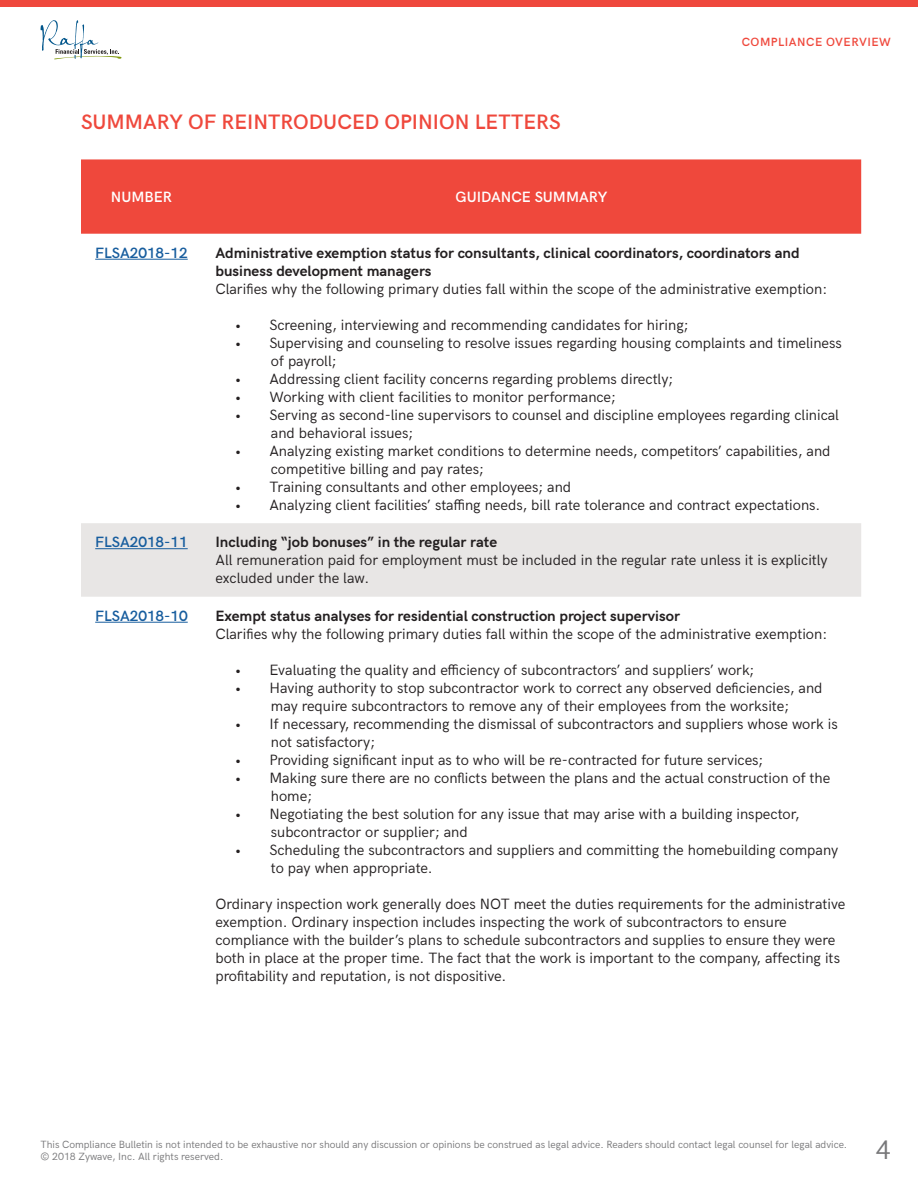
<style>
.page{position:relative;width:918px;height:1188px;background:#fff}
.page>*{position:absolute;margin:0;border:0;box-sizing:border-box;transform-origin:0 0}
.t1{font:27px "HK Grotesk";color:#777779}
.t2{font:600 21px "HK Grotesk";color:#ef483c}
.t3{font:15px/18px "HK Grotesk";color:#231f20}
.t4{font:700 15px/18px "HK Grotesk";color:#231f20}
.t5{font:600 15px "HK Grotesk";color:#175d9e}
.t6{font:600 15px "HK Grotesk";color:#fff}
.t7{font:600 12px "HK Grotesk";letter-spacing:.04em;color:#ef483c}
.t8{font:10.5px/12px "HK Grotesk";color:#777779}
</style>
<div class="page">
<div style="left:0;top:0;width:918px;height:7px;background:#ef483c"></div>
<svg style="left:40px;top:20px;width:82px;height:39px"></svg>
<div style="left:81px;top:159px;width:780px;height:75px;background:#ef483c"></div>
<div style="left:81px;top:523px;width:780px;height:74px;background:#e8e6e5"></div>
<hr style="left:95px;top:259px;width:93px;height:1px;background:#175d9e">
<hr style="left:95px;top:548px;width:93px;height:1px;background:#175d9e">
<hr style="left:95px;top:622px;width:93px;height:1px;background:#175d9e">
<p class="t2" style="left:81px;top:106px;width:481px">SUMMARY OF REINTRODUCED OPINION LETTERS</p>
<p class="t6" style="left:111px;top:185px;width:63px">NUMBER</p>
<p class="t6" style="left:456px;top:185px;width:153px">GUIDANCE SUMMARY</p>
<p class="t7" style="left:742px;top:33px;width:151px">COMPLIANCE OVERVIEW</p>
<p class="t5" style="left:95px;top:241px;width:94px">FLSA2018-12</p>
<p class="t4" style="left:215px;top:242px;width:586px">Administrative exemption status for consultants, clinical coordinators, coordinators and business development managers</p>
<p class="t3" style="left:215px;top:278px;width:613px">Clarifies why the following primary duties fall within the scope of the administrative exemption:</p>
<p class="t3" style="left:235px;top:314px;width:455px">• Screening, interviewing and recommending candidates for hiring;</p>
<p class="t3" style="left:235px;top:332px;width:608px">• Supervising and counseling to resolve issues regarding housing complaints and timeliness</p>
<p class="t3" style="left:271px;top:350px;width:67px">of payroll;</p>
<p class="t3" style="left:235px;top:368px;width:440px">• Addressing client facility concerns regarding problems directly;</p>
<p class="t3" style="left:235px;top:386px;width:382px">• Working with client facilities to monitor performance;</p>
<p class="t3" style="left:235px;top:404px;width:605px">• Serving as second-line supervisors to counsel and discipline employees regarding clinical</p>
<p class="t3" style="left:271px;top:422px;width:144px">and behavioral issues;</p>
<p class="t3" style="left:235px;top:440px;width:597px">• Analyzing existing market conditions to determine needs, competitors’ capabilities, and</p>
<p class="t3" style="left:271px;top:458px;width:215px">competitive billing and pay rates;</p>
<p class="t3" style="left:235px;top:476px;width:337px">• Training consultants and other employees; and</p>
<p class="t3" style="left:235px;top:494px;width:587px">• Analyzing client facilities’ staffing needs, bill rate tolerance and contract expectations.</p>
<p class="t5" style="left:95px;top:531px;width:94px">FLSA2018-11</p>
<p class="t4" style="left:215px;top:532px;width:283px">Including “job bonuses” in the regular rate</p>
<p class="t3" style="left:215px;top:550px;width:614px">All remuneration paid for employment must be included in the regular rate unless it is explicitly excluded under the law.</p>
<p class="t5" style="left:95px;top:604px;width:94px">FLSA2018-10</p>
<p class="t4" style="left:215px;top:605px;width:466px">Exempt status analyses for residential construction project supervisor</p>
<p class="t3" style="left:215px;top:623px;width:613px">Clarifies why the following primary duties fall within the scope of the administrative exemption:</p>
<p class="t3" style="left:235px;top:659px;width:521px">• Evaluating the quality and efficiency of subcontractors’ and suppliers’ work;</p>
<p class="t3" style="left:235px;top:677px;width:589px">• Having authority to stop subcontractor work to correct any observed deficiencies, and</p>
<p class="t3" style="left:271px;top:695px;width:520px">may require subcontractors to remove any of their employees from the worksite;</p>
<p class="t3" style="left:235px;top:713px;width:604px">• If necessary, recommending the dismissal of subcontractors and suppliers whose work is</p>
<p class="t3" style="left:271px;top:731px;width:106px">not satisfactory;</p>
<p class="t3" style="left:235px;top:749px;width:530px">• Providing significant input as to who will be re-contracted for future services;</p>
<p class="t3" style="left:235px;top:767px;width:597px">• Making sure there are no conflicts between the plans and the actual construction of the</p>
<p class="t3" style="left:271px;top:785px;width:43px">home;</p>
<p class="t3" style="left:235px;top:803px;width:566px">• Negotiating the best solution for any issue that may arise with a building inspector,</p>
<p class="t3" style="left:271px;top:821px;width:198px">subcontractor or supplier; and</p>
<p class="t3" style="left:235px;top:839px;width:605px">• Scheduling the subcontractors and suppliers and committing the homebuilding company</p>
<p class="t3" style="left:271px;top:857px;width:163px">to pay when appropriate.</p>
<p class="t3" style="left:215px;top:893px;width:631px">Ordinary inspection work generally does NOT meet the duties requirements for the administrative exemption. Ordinary inspection includes inspecting the work of subcontractors to ensure compliance with the builder’s plans to schedule subcontractors and supplies to ensure they were both in place at the proper time. The fact that the work is important to the company, affecting its profitability and reputation, is not dispositive.</p>
<p class="t8" style="left:40px;top:1138px;width:808px">This Compliance Bulletin is not intended to be exhaustive nor should any discussion or opinions be construed as legal advice. Readers should contact legal counsel for legal advice. © 2018 Zywave, Inc. All rights reserved.</p>
<h1 class="t1" style="left:876px;top:1129px;width:17px">4</h1>
</div>
